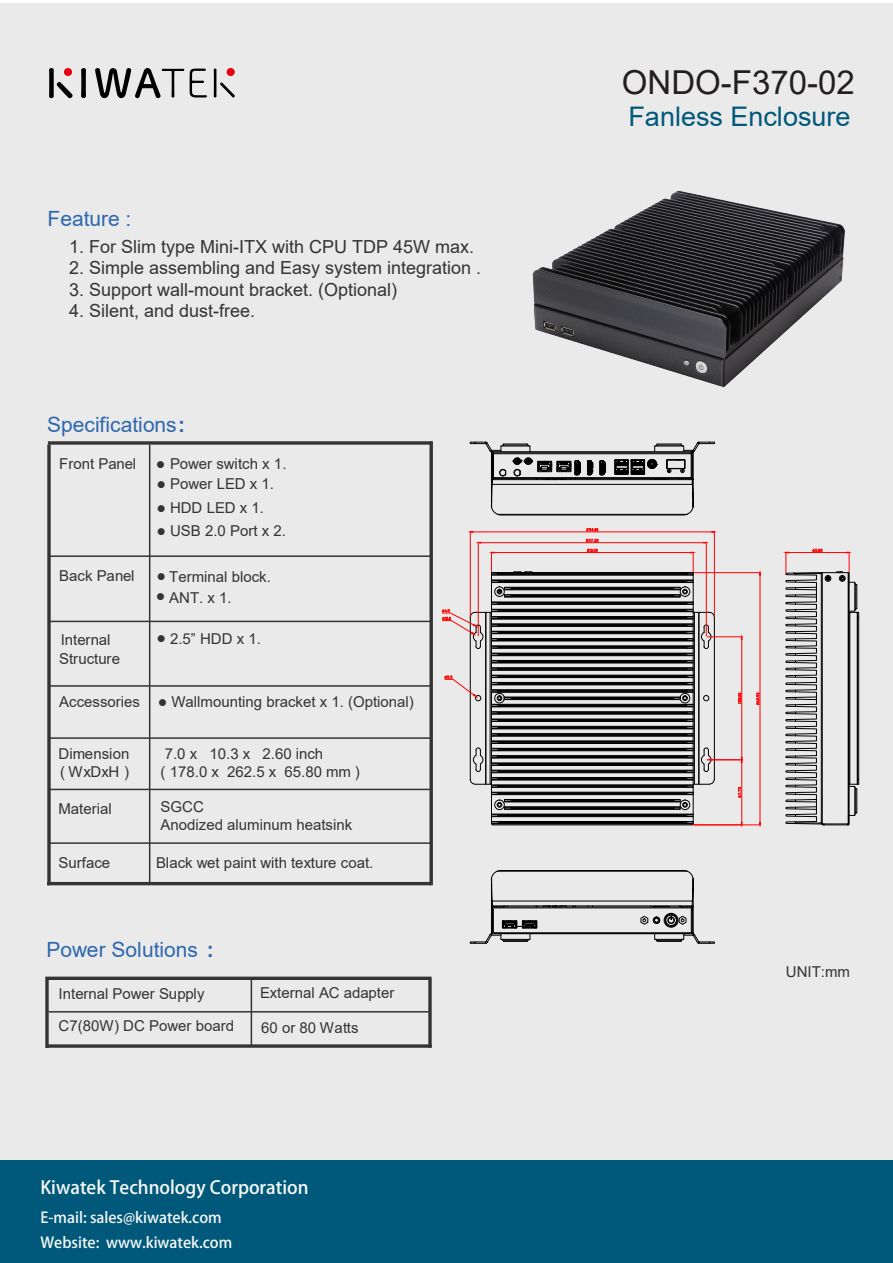
<style>
.page{position:relative;width:893px;height:1263px;background:#fff}
.page>*{position:absolute;margin:0;border:0;box-sizing:border-box;transform-origin:0 0}
.t1{font:33px "Arial";color:#231f20}
.t2{font:27px "Arial";color:#00597a}
.t3{font:21px "Arial";color:#2e67ae}
.t4{font:18px "Arial";color:#343433}
.t5{font:700 18px "Adobe Fan Heiti Std";color:#f9f9f9}
.t6{font:15px/32.2px "Arial";color:#343433}
.t7{font:700 15px "Adobe Fan Heiti Std";color:#f9f7f7}
.t8{font:700 15px "Adobe Fan Heiti Std";color:#f9f9f9}
.t9{font:12px "Wingdings";color:#343433}
.s1{font-weight:700}
</style>
<div class="page">
<div style="left:0;top:3px;width:893px;height:1260px;background:#eaeaea"></div>
<div style="left:0;top:1160px;width:893px;height:103px;background:#00597a"></div>
<svg style="left:49px;top:68px;width:24px;height:30px"></svg>
<svg style="left:81px;top:68px;width:5px;height:30px"></svg>
<svg style="left:95px;top:68px;width:89px;height:30px"></svg>
<svg style="left:190px;top:69px;width:17px;height:28px"></svg>
<svg style="left:214px;top:69px;width:21px;height:28px"></svg>
<div style="left:64px;top:68px;width:8px;height:8px;background:#e50011;border-radius:50%"></div>
<div style="left:227px;top:68px;width:8px;height:8px;background:#e50011;border-radius:50%"></div>
<hr style="left:49px;top:555px;width:382px;height:2px;background:#343433">
<hr style="left:50px;top:621px;width:382px;height:1px;background:#343433">
<svg style="left:50px;top:441px;width:381px;height:4px;background:#4f4f4e"></svg>
<hr style="left:49px;top:737px;width:381px;height:2px;background:#343433">
<hr style="left:49px;top:789px;width:382px;height:1px;background:#343433">
<hr style="left:49px;top:842px;width:382px;height:2px;background:#343433">
<svg style="left:47px;top:446px;width:4px;height:438px;background:#4f4f4e"></svg>
<hr style="left:149px;top:445px;width:1px;height:439px;background:#343433">
<hr style="left:49px;top:882px;width:380px;height:3px;background:#343433">
<svg style="left:429px;top:443px;width:4px;height:441px;background:#4f4f4e"></svg>
<hr style="left:49px;top:1011px;width:382px;height:1px;background:#343433">
<hr style="left:47px;top:977px;width:383px;height:3px;background:#343433">
<svg style="left:428px;top:981px;width:4px;height:65px"></svg>
<svg style="left:45px;top:981px;width:4px;height:65px"></svg>
<svg style="left:49px;top:1044px;width:381px;height:4px;background:#4f4f4e"></svg>
<hr style="left:251px;top:977px;width:1px;height:69px;background:#343433">
<hr style="left:48px;top:685px;width:382px;height:2px;background:#343433">
<hr style="left:694px;top:572px;width:66px;height:1px;background:#f00">
<hr style="left:693px;top:825px;width:67px;height:1px;background:#f00">
<hr style="left:760px;top:575px;width:1px;height:247px;background:#f00">
<svg style="left:756px;top:693px;width:4px;height:12px"></svg>
<svg style="left:470px;top:442px;width:245px;height:73px"></svg>
<svg style="left:470px;top:870px;width:244px;height:74px"></svg>
<svg style="left:785px;top:549px;width:74px;height:277px"></svg>
<hr style="left:707px;top:636px;width:35px;height:1px;background:#f00">
<hr style="left:741px;top:639px;width:1px;height:118px;background:#f00">
<svg style="left:737px;top:693px;width:5px;height:11px"></svg>
<hr style="left:707px;top:759px;width:35px;height:1px;background:#f00">
<hr style="left:741px;top:762px;width:1px;height:60px;background:#f00">
<svg style="left:738px;top:787px;width:3px;height:10px"></svg>
<hr style="left:470px;top:531px;width:1px;height:85px;background:#f00">
<hr style="left:714px;top:531px;width:1px;height:85px;background:#f00">
<hr style="left:473px;top:532px;width:239px;height:1px;background:#f00">
<svg style="left:586px;top:528px;width:12px;height:3px"></svg>
<svg style="left:442px;top:539px;width:273px;height:286px"></svg>
<img style="left:532px;top:190px;width:313px;height:198px">
<h3 class="t3" style="left:48px;top:204px;width:85px">Feature :</h3>
<p class="t4" style="left:69px;top:234px;width:406px">1. For Slim type Mini-ITX with CPU TDP 45W max.</p>
<p class="t4" style="left:69px;top:255px;width:414px">2. Simple assembling and Easy system integration .</p>
<p class="t4" style="left:69px;top:277px;width:330px">3. Support wall-mount bracket. (Optional)</p>
<p class="t4" style="left:69px;top:299px;width:188px">4. Silent, and dust-free.</p>
<h3 class="t3" style="left:47px;top:410px;width:139px">Specifications<span class="s1">:</span></h3>
<p class="t6" style="left:59px;top:448px;width:79px">Front Panel</p>
<p class="t6" style="left:156px;top:448px;width:132px">● Power switch x 1.</p>
<p class="t6" style="left:170px;top:467px;width:106px">Power LED x 1.</p>
<p class="t9" style="left:157px;top:478px;width:10px">●</p>
<p class="t6" style="left:157px;top:491px;width:109px">● HDD LED x 1.</p>
<p class="t6" style="left:157px;top:515px;width:131px">● USB 2.0 Port x 2.</p>
<p class="t6" style="left:59px;top:559px;width:77px">Back Panel</p>
<p class="t6" style="left:169px;top:560px;width:103px">Terminal block.</p>
<p class="t9" style="left:157px;top:570px;width:10px">●</p>
<p class="t6" style="left:156px;top:582px;width:77px">● ANT. x 1.</p>
<p class="t6" style="left:61px;top:623px;width:51px">Internal</p>
<p class="t6" style="left:157px;top:622px;width:106px">● 2.5” HDD x 1.</p>
<p class="t6" style="left:59px;top:643px;width:62px">Structure</p>
<p class="t6" style="left:59px;top:686px;width:356px">Accessories ● Wallmounting bracket x 1. (Optional)</p>
<p class="t6" style="left:59px;top:744px;width:72px;line-height:18.8px">Dimension ( WxDxH )</p>
<p class="t6" style="left:59px;top:792px;width:55px">Material</p>
<p class="t6" style="left:161px;top:744px;width:201px;line-height:18.1px">7.0 x 10.3 x 2.60 inch<br>( 178.0 x 262.5 x 65.80 mm )</p>
<p class="t6" style="left:161px;top:798px;width:193px;line-height:18px">SGCC<br>Anodized aluminum heatsink</p>
<p class="t6" style="left:59px;top:846px;width:53px">Surface</p>
<p class="t6" style="left:156px;top:846px;width:219px">Black wet paint with texture coat.</p>
<h3 class="t3" style="left:47px;top:935px;width:169px">Power Solutions <span class="s1">:</span></h3>
<p class="t6" style="left:59px;top:977px;width:177px">Internal Power Supply<br>C7(80W) DC Power board</p>
<p class="t6" style="left:260px;top:976px;width:136px">External AC adapter</p>
<p class="t6" style="left:261px;top:1011px;width:99px">60 or 80 Watts</p>
<p class="t5" style="left:40px;top:1176px;width:270px">Kiwatek Technology Corporation</p>
<p class="t8" style="left:40px;top:1234px;width:193px">Website: www.kiwatek.com</p>
<p class="t7" style="left:40px;top:1208px;width:183px">E-mail: sales@kiwatek.com</p>
<h1 class="t1" style="left:622px;top:60px;width:234px">ONDO-F370-02</h1>
<h2 class="t2" style="left:628px;top:98px;width:223px">Fanless Enclosure</h2>
<p class="t6" style="left:786px;top:955px;width:66px">UNIT:mm</p>
</div>
